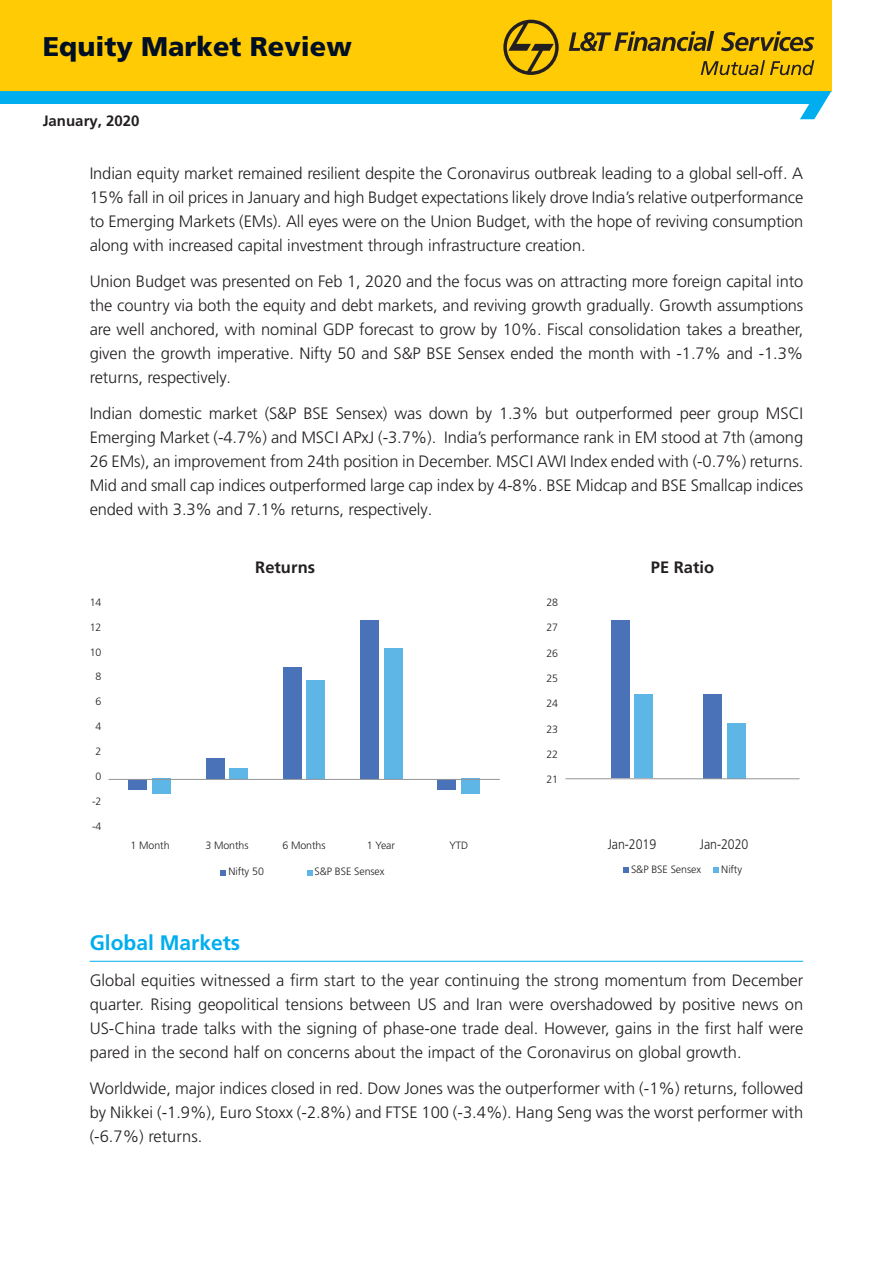
<style>
.page{position:relative;width:893px;height:1263px;background:#fff}
.page>*{position:absolute;margin:0;border:0;box-sizing:border-box;transform-origin:0 0}
.t1{font:900 27px "Frutiger LT Pro";color:#000f24}
.t2{font:700 21px "Frutiger LT Pro";color:#00aeef}
.t3{font:300 16.5px/24px "Frutiger LT Pro";letter-spacing:-.005em;color:#231f20;text-align:justify}
.t4{font:700 16.5px "Frutiger LT Pro";color:#231f20}
.t5{font:700 15px "Frutiger LT Pro";color:#231f20}
.t6{font:300 13.8px "Frutiger LT Pro";letter-spacing:-.005em;color:#231f20;scale:.9 1}
.t7{font:300 10.65px "Frutiger LT Pro";letter-spacing:-.005em;color:#231f20}
</style>
<div class="page">
<div style="left:0;top:0;width:831px;height:91px;background:#ffcb05"></div>
<svg style="left:0;top:91px;width:831px;height:28px"></svg>
<svg style="left:503px;top:20px;width:56px;height:55px"></svg>
<svg style="left:701px;top:60px;width:113px;height:15px"></svg>
<svg style="left:569px;top:31px;width:145px;height:20px"></svg>
<svg style="left:721px;top:31px;width:93px;height:20px"></svg>
<hr style="left:90px;top:961px;width:713px;height:1px;background:#00aeef">
<svg style="left:221px;top:870px;width:5px;height:5px"></svg>
<svg style="left:307px;top:870px;width:5px;height:5px"></svg>
<div style="left:128px;top:779px;width:19px;height:10px;background:#4a72b8"></div>
<div style="left:152px;top:779px;width:18px;height:15px;background:#5db6e6"></div>
<div style="left:360px;top:620px;width:19px;height:159px;background:#4a72b8"></div>
<div style="left:384px;top:648px;width:18px;height:131px;background:#5db6e6"></div>
<div style="left:283px;top:667px;width:18px;height:112px;background:#4a72b8"></div>
<div style="left:307px;top:680px;width:18px;height:99px;background:#5db6e6"></div>
<div style="left:438px;top:779px;width:18px;height:10px;background:#4a72b8"></div>
<div style="left:462px;top:779px;width:18px;height:15px;background:#5db6e6"></div>
<div style="left:206px;top:758px;width:18px;height:21px;background:#4a72b8"></div>
<div style="left:230px;top:769px;width:18px;height:10px;background:#5db6e6"></div>
<hr style="left:109px;top:779px;width:391px;height:1px;background:#939598">
<svg style="left:623px;top:867px;width:6px;height:6px"></svg>
<svg style="left:713px;top:867px;width:6px;height:6px"></svg>
<div style="left:611px;top:620px;width:18px;height:158px;background:#4a72b8"></div>
<div style="left:635px;top:695px;width:18px;height:83px;background:#5db6e6"></div>
<div style="left:703px;top:695px;width:18px;height:84px;background:#4a72b8"></div>
<div style="left:727px;top:723px;width:18px;height:56px;background:#5db6e6"></div>
<hr style="left:565px;top:778px;width:235px;height:1px;background:#939598">
<h1 class="t1" style="left:43px;top:30px;width:311px">Equity Market Review</h1>
<p class="t5" style="left:43px;top:112px;width:98px">January, 2020</p>
<p class="t3" style="left:90px;top:161px;width:715px">Indian equity market remained resilient despite the Coronavirus outbreak leading to a global sell-off. A 15% fall in oil prices in January and high Budget expectations likely drove India’s relative outperformance to Emerging Markets (EMs). All eyes were on the Union Budget, with the hope of reviving consumption along with increased capital investment through infrastructure creation.</p>
<p class="t3" style="left:90px;top:269px;width:715px">Union Budget was presented on Feb 1, 2020 and the focus was on attracting more foreign capital into the country via both the equity and debt markets, and reviving growth gradually. Growth assumptions are well anchored, with nominal GDP forecast to grow by 10%. Fiscal consolidation takes a breather, given the growth imperative. Nifty 50 and S&amp;P BSE Sensex ended the month with -1.7% and -1.3% returns, respectively.</p>
<p class="t3" style="left:90px;top:401px;width:715px">Indian domestic market (S&amp;P BSE Sensex) was down by 1.3% but outperformed peer group MSCI Emerging Market (-4.7%) and MSCI APxJ (-3.7%). India’s performance rank in EM stood at 7th (among 26 EMs), an improvement from 24th position in December. MSCI AWI Index ended with (-0.7%) returns.<br>Mid and small cap indices outperformed large cap index by 4-8%. BSE Midcap and BSE Smallcap indices ended with 3.3% and 7.1% returns, respectively.</p>
<p class="t4" style="left:255px;top:558px;width:61px">Returns</p>
<p class="t4" style="left:651px;top:558px;width:65px">PE Ratio</p>
<p class="t7" style="left:90px;top:596px;width:13px">14</p>
<p class="t7" style="left:90px;top:621px;width:13px">12</p>
<p class="t7" style="left:546px;top:596px;width:13px">28</p>
<p class="t7" style="left:546px;top:621px;width:13px">27</p>
<p class="t7" style="left:90px;top:646px;width:13px">10</p>
<p class="t7" style="left:546px;top:647px;width:13px">26</p>
<p class="t7" style="left:96px;top:671px;width:7px">8</p>
<p class="t7" style="left:546px;top:672px;width:13px">25</p>
<p class="t7" style="left:96px;top:695px;width:7px">6</p>
<p class="t7" style="left:546px;top:697px;width:13px">24</p>
<p class="t7" style="left:96px;top:720px;width:7px">4</p>
<p class="t7" style="left:546px;top:723px;width:13px">23</p>
<p class="t7" style="left:96px;top:745px;width:7px">2</p>
<p class="t7" style="left:546px;top:748px;width:13px">22</p>
<p class="t7" style="left:96px;top:770px;width:7px">0</p>
<p class="t7" style="left:546px;top:773px;width:13px">21</p>
<p class="t7" style="left:92px;top:795px;width:11px">-2</p>
<p class="t7" style="left:92px;top:820px;width:11px">-4</p>
<p class="t7" style="left:130px;top:839px;width:41px">1 Month</p>
<p class="t7" style="left:205px;top:839px;width:45px">3 Months</p>
<p class="t7" style="left:282px;top:839px;width:45px">6 Months</p>
<p class="t7" style="left:367px;top:839px;width:30px">1 Year</p>
<p class="t7" style="left:449px;top:839px;width:20px">YTD</p>
<p class="t6" style="left:608px;top:836px;width:55px">Jan-2019</p>
<p class="t6" style="left:700px;top:836px;width:55px">Jan-2020</p>
<p class="t7" style="left:229px;top:865px;width:37px">Nifty 50</p>
<p class="t7" style="left:315px;top:865px;width:71px">S&amp;P BSE Sensex</p>
<p class="t7" style="left:631px;top:863px;width:71px">S&amp;P BSE Sensex</p>
<p class="t7" style="left:721px;top:863px;width:22px">Nifty</p>
<p class="t2" style="left:90px;top:931px;width:152px">Global Markets</p>
<p class="t3" style="left:90px;top:969px;width:715px">Global equities witnessed a firm start to the year continuing the strong momentum from December quarter. Rising geopolitical tensions between US and Iran were overshadowed by positive news on US-China trade talks with the signing of phase-one trade deal. However, gains in the first half were pared in the second half on concerns about the impact of the Coronavirus on global growth.</p>
<p class="t3" style="left:90px;top:1077px;width:715px">Worldwide, major indices closed in red. Dow Jones was the outperformer with (-1%) returns, followed by Nikkei (-1.9%), Euro Stoxx (-2.8%) and FTSE 100 (-3.4%). Hang Seng was the worst performer with (-6.7%) returns.</p>
</div>
